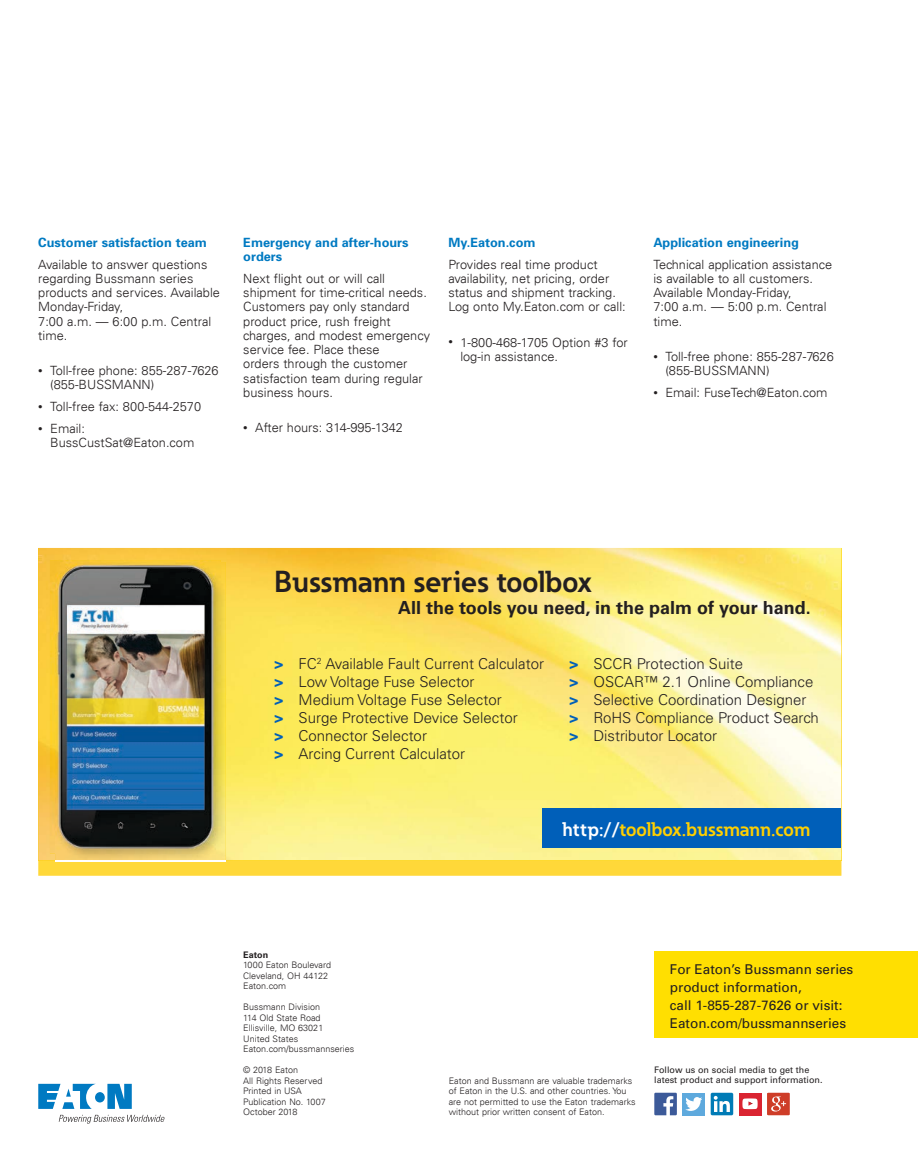
<style>
.page{position:relative;width:918px;height:1175px;background:#fff}
.page>*{position:absolute;margin:0;border:0;box-sizing:border-box;transform-origin:0 0}
.t1{font:700 30px "Eaton";color:#231f20}
.t2{font:700 19.5px "Eaton";color:#ffd000}
.t3{font:700 18px "Univers LT Std";color:#231f20}
.t4{font:300 15px/18px "Univers LT Std";color:#231f20}
.t5{font:13.5px/18px "Univers";color:#231f20}
.t6{font:300 12.75px/14.2px "Univers LT";color:#231f20}
.t7{font:700 12.75px/14.2px "Univers";color:#007ac2}
.t8{font:300 9px/10.5px "Univers LT";color:#231f20}
.t9{font:9px/10.5px "Univers LT Std";color:#231f20}
.t10{font:700 9px "Univers LT Std";color:#231f20}
.s1{font-size:9px}
.s2{font-weight:700;color:#005fb9}
.s3{color:#fff}
</style>
<div class="page">
<img style="left:38px;top:548px;width:803px;height:312px">
<div style="left:38px;top:860px;width:803px;height:15px;background:#ffd839"></div>
<img style="left:55px;top:562px;width:171px;height:299px">
<img style="left:50px;top:560px;width:171px;height:293px">
<img style="left:55px;top:562px;width:166px;height:291px">
<div style="left:542px;top:808px;width:299px;height:40px;background:#005fb9"></div>
<svg style="left:38px;top:1083px;width:94px;height:25px"></svg>
<svg style="left:59px;top:1114px;width:105px;height:9px"></svg>
<div style="left:739px;top:1092px;width:22px;height:23px;background:#da2431"></div>
<div style="left:683px;top:1092px;width:22px;height:23px;background:#5ea9dd"></div>
<svg style="left:654px;top:1092px;width:23px;height:23px"></svg>
<svg style="left:685px;top:1097px;width:17px;height:13px"></svg>
<div style="left:711px;top:1092px;width:22px;height:23px;background:#007bb6;border-radius:2px"></div>
<svg style="left:714px;top:1095px;width:16px;height:17px"></svg>
<svg style="left:767px;top:1092px;width:23px;height:23px"></svg>
<svg style="left:767px;top:1092px;width:22px;height:22px"></svg>
<img style="left:771px;top:1096px;width:10px;height:15px">
<svg style="left:742px;top:1098px;width:16px;height:11px"></svg>
<div style="left:654px;top:951px;width:264px;height:86px;background:#ffdf01"></div>
<p class="t7" style="left:38px;top:235px;width:170px">Customer satisfaction team</p>
<p class="t6" style="left:38px;top:257px;width:183px">Available to answer questions regarding Bussmann series products and services. Available<br>Monday-Friday,<br>7:00 a.m. — 6:00 p.m. Central time.</p>
<p class="t6" style="left:50px;top:363px;width:170px;text-indent:-12px"><span class="s1">•</span> Toll-free phone: 855-287-7626 (855-BUSSMANN)</p>
<p class="t6" style="left:38px;top:399px;width:164px"><span class="s1">•</span> Toll-free fax: 800-544-2570</p>
<p class="t6" style="left:50px;top:421px;width:146px;text-indent:-12px"><span class="s1">•</span> Email:<br>BussCustSat@Eaton.com</p>
<p class="t7" style="left:243px;top:235px;width:167px">Emergency and after-hours orders</p>
<p class="t6" style="left:243px;top:271px;width:188px">Next flight out or will call shipment for time-critical needs.<br>Customers pay only standard product price, rush freight charges, and modest emergency service fee. Place these<br>orders through the customer satisfaction team during regular business hours.</p>
<p class="t6" style="left:243px;top:420px;width:161px"><span class="s1">•</span> After hours: 314-995-1342</p>
<p class="t7" style="left:448px;top:235px;width:89px">My.Eaton.com</p>
<p class="t6" style="left:448px;top:257px;width:179px">Provides real time product availability, net pricing, order status and shipment tracking.<br>Log onto My.Eaton.com or call:</p>
<p class="t6" style="left:460px;top:335px;width:169px;text-indent:-12px"><span class="s1">•</span> 1-800-468-1705 Option #3 for log-in assistance.</p>
<p class="t7" style="left:653px;top:235px;width:147px">Application engineering</p>
<p class="t6" style="left:653px;top:257px;width:180px">Technical application assistance is available to all customers.<br>Available Monday-Friday,<br>7:00 a.m. — 5:00 p.m. Central time.</p>
<p class="t6" style="left:665px;top:349px;width:170px;text-indent:-12px"><span class="s1">•</span> Toll-free phone: 855-287-7626 (855-BUSSMANN)</p>
<p class="t6" style="left:653px;top:385px;width:176px"><span class="s1">•</span> Email: FuseTech@Eaton.com</p>
<h1 class="t1" style="left:275px;top:562px;width:319px">Bussmann series toolbox</h1>
<h3 class="t3" style="left:398px;top:597px;width:414px">All the tools you need, in the palm of your hand.</h3>
<p class="t4" style="left:275px;top:655px;width:271px"><span class="s2">&gt;</span> FC<sup>2</sup> Available Fault Current Calculator <span class="s2">&gt;</span> Low Voltage Fuse Selector<br><span class="s2">&gt;</span> Medium Voltage Fuse Selector<br><span class="s2">&gt;</span> Surge Protective Device Selector<br><span class="s2">&gt;</span> Connector Selector<br><span class="s2">&gt;</span> Arcing Current Calculator</p>
<p class="t4" style="left:569px;top:655px;width:251px"><span class="s2">&gt;</span> SCCR Protection Suite<br><span class="s2">&gt;</span> OSCAR™ 2.1 Online Compliance <span class="s2">&gt;</span> Selective Coordination Designer <span class="s2">&gt;</span> RoHS Compliance Product Search <span class="s2">&gt;</span> Distributor Locator</p>
<h2 class="t2" style="left:563px;top:816px;width:249px"><span class="s3">http://</span>toolbox.bussmann.com</h2>
<p class="t10" style="left:243px;top:949px;width:27px">Eaton</p>
<p class="t8" style="left:243px;top:959px;width:89px">1000 Eaton Boulevard<br>Cleveland, OH 44122<br>Eaton.com</p>
<p class="t8" style="left:243px;top:1001px;width:113px">Bussmann Division<br>114 Old State Road<br>Ellisville, MO 63021<br>United States<br>Eaton.com/bussmannseries</p>
<p class="t8" style="left:243px;top:1064px;width:84px">© 2018 Eaton<br>All Rights Reserved<br>Printed in USA<br>Publication No. 1007<br>October 2018</p>
<p class="t9" style="left:654px;top:1064px;width:170px">Follow us on social media to get the latest product and support information.</p>
<p class="t5" style="left:670px;top:960px;width:185px">For Eaton’s Bussmann series product information,<br>call 1-855-287-7626 or visit:<br>Eaton.com/bussmannseries</p>
<p class="t8" style="left:449px;top:1075px;width:188px">Eaton and Bussmann are valuable trademarks of Eaton in the U.S. and other countries. You are not permitted to use the Eaton trademarks without prior written consent of Eaton.</p>
</div>
